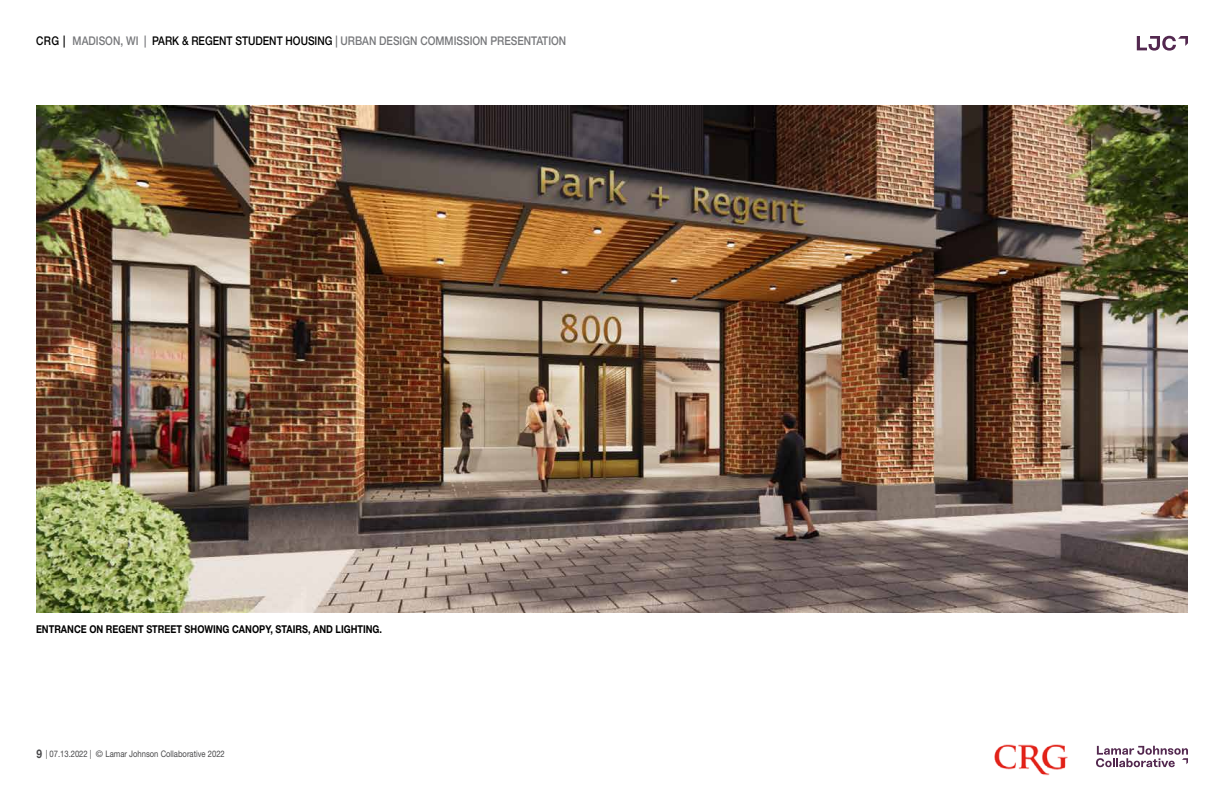
<style>
.page{position:relative;width:1224px;height:792px;background:#fff}
.page>*{position:absolute;margin:0;border:0;box-sizing:border-box;transform-origin:0 0}
.t1{font:500 12px "Helvetica Neue LT Pro";color:#77787b;scale:.85 1}
.t2{font:700 12px "Helvetica Neue LT Pro";color:#48484a;scale:.85 1}
.t3{font:700 10.8px "Helvetica Neue LT Pro";color:#000;scale:.85 1}
.t4{font:9px "Helvetica Neue LT Pro";color:#48484a;scale:.85 1}
.s1{color:#000}
</style>
<div class="page">
<svg style="left:1137px;top:36px;width:51px;height:15px"></svg>
<svg style="left:1096px;top:746px;width:92px;height:21px"></svg>
<img style="left:994px;top:744px;width:74px;height:32px">
<img style="left:36px;top:105px;width:1152px;height:507px">
<p class="t1" style="left:36px;top:33px;width:625px"><span class="s1">CRG |</span> MADISON, WI | <span class="s1">PARK &amp; REGENT STUDENT HOUSING</span> | URBAN DESIGN COMMISSION PRESENTATION</p>
<p class="t3" style="left:36px;top:622px;width:409px">ENTRANCE ON REGENT STREET SHOWING CANOPY, STAIRS, AND LIGHTING.</p>
<p class="t2" style="left:37px;top:746px;width:8px">9</p>
<p class="t4" style="left:46px;top:748px;width:212px">| 07.13.2022 | © Lamar Johnson Collaborative 2022</p>
</div>
